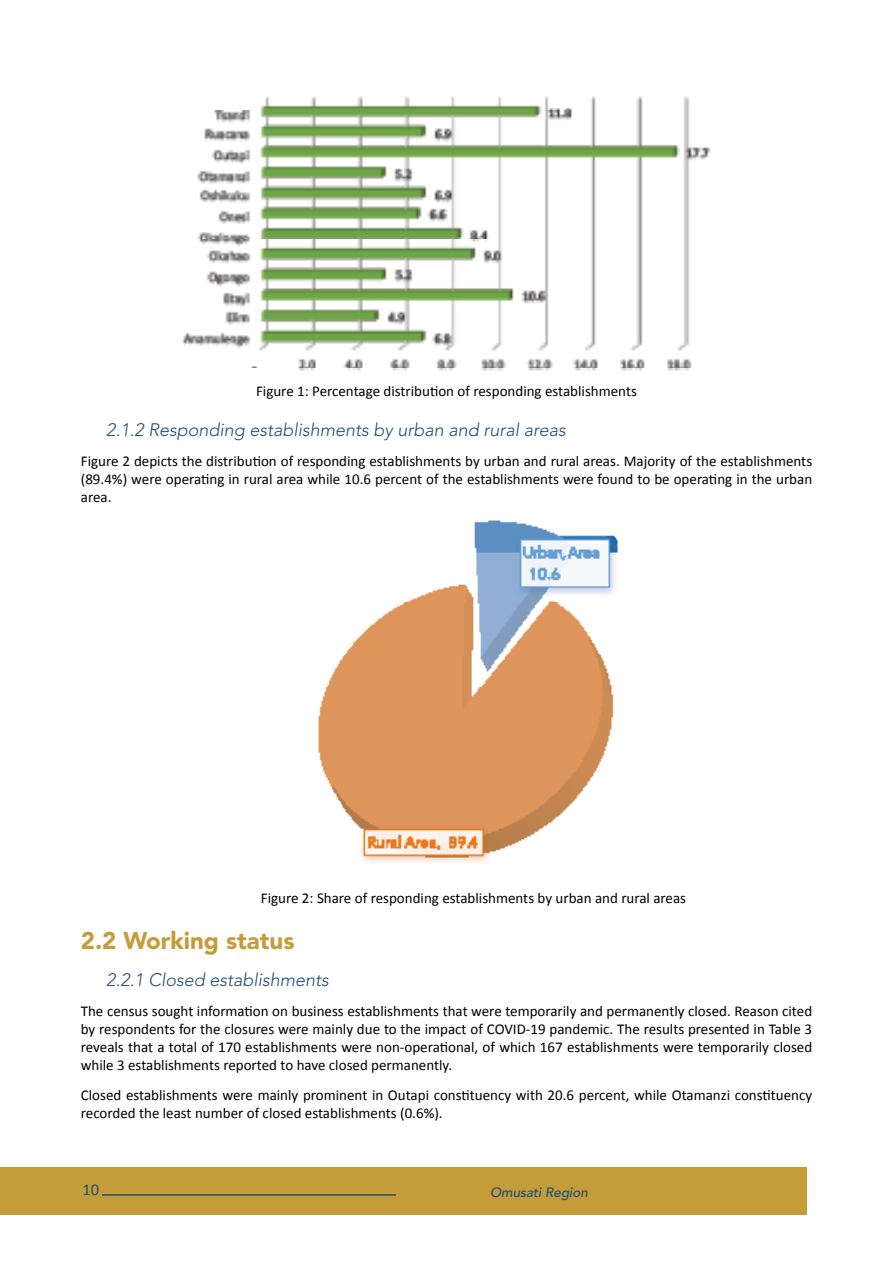
<style>
.page{position:relative;width:893px;height:1263px;background:#fff}
.page>*{position:absolute;margin:0;border:0;box-sizing:border-box;transform-origin:0 0}
.t1{font:900 24px "Avenir";color:#c59c3a}
.t2{font:italic 300 18px "Avenir";color:#204e78}
.t3{font:16.5px "Calibri";color:#204e78}
.t4{font:15px/18px "Calibri";color:#000;text-align:justify}
.t5{font:italic 500 13.5px "Avenir";color:#204e78}
</style>
<div class="page">
<div style="left:0;top:1167px;width:806px;height:48px;background:#c59c3a"></div>
<hr style="left:102px;top:1194px;width:294px;height:2px;background:#204e78">
<img style="left:182px;top:96px;width:529px;height:275px">
<img style="left:318px;top:520px;width:300px;height:342px">
<p class="t4" style="left:256px;top:381px;width:382px">Figure 1: Percentage distribution of responding establishments</p>
<p class="t2" style="left:106px;top:419px;width:461px">2.1.2 Responding establishments by urban and rural areas</p>
<p class="t4" style="left:81px;top:451px;width:733px">Figure 2 depicts the distribution of responding establishments by urban and rural areas. Majority of the establishments (89.4%) were operating in rural area while 10.6 percent of the establishments were found to be operating in the urban area.</p>
<p class="t4" style="left:261px;top:888px;width:427px">Figure 2: Share of responding establishments by urban and rural areas</p>
<h1 class="t1" style="left:81px;top:926px;width:215px">2.2 Working status</h1>
<p class="t2" style="left:106px;top:969px;width:224px">2.2.1 Closed establishments</p>
<p class="t4" style="left:81px;top:1001px;width:733px">The census sought information on business establishments that were temporarily and permanently closed. Reason cited by respondents for the closures were mainly due to the impact of COVID-19 pandemic. The results presented in Table 3 reveals that a total of 170 establishments were non-operational, of which 167 establishments were temporarily closed while 3 establishments reported to have closed permanently.</p>
<p class="t4" style="left:81px;top:1085px;width:733px">Closed establishments were mainly prominent in Outapi constituency with 20.6 percent, while Otamanzi constituency recorded the least number of closed establishments (0.6%).</p>
<p class="t3" style="left:82px;top:1179px;width:18px">10</p>
<p class="t5" style="left:490px;top:1185px;width:99px">Omusati Region</p>
</div>
